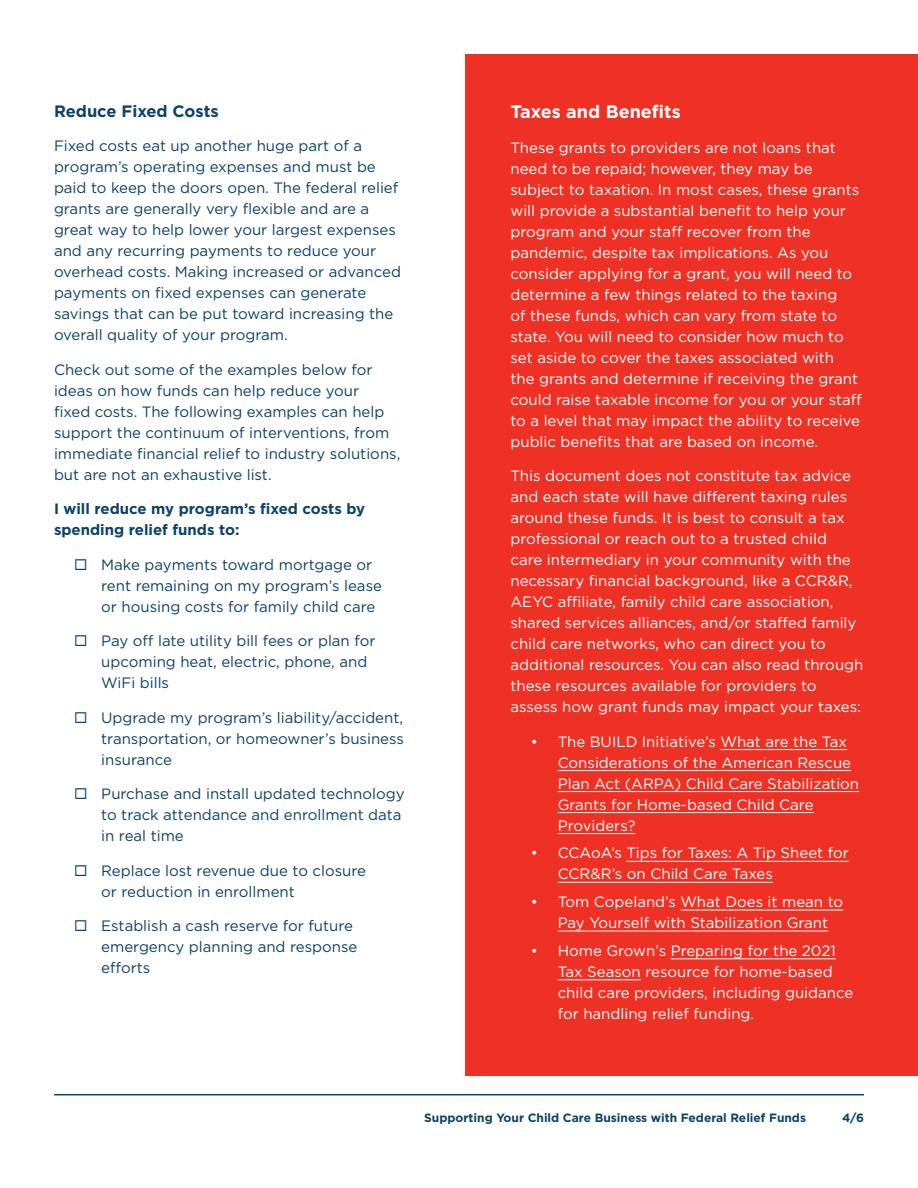
<style>
.page{position:relative;width:918px;height:1188px;background:#fff}
.page>*{position:absolute;margin:0;border:0;box-sizing:border-box;transform-origin:0 0}
.t1{font:700 18px "Gotham";color:#fff}
.t2{font:700 16.5px "Gotham";color:#0c426a}
.t3{font:15px/21px "Gotham";color:#fff}
.t4{font:15px/21px "Gotham";color:#0c426a}
.t5{font:700 15px/21px "Gotham";color:#0c426a}
.t6{font:700 12px "Gotham";color:#0c426a}
</style>
<div class="page">
<div style="left:466px;top:54px;width:452px;height:1022px;background:#ee3124"></div>
<hr style="left:54px;top:1094px;width:810px;height:1px;background:#0c426a">
<hr style="left:721px;top:749px;width:126px;height:1px;background:#fff">
<hr style="left:558px;top:770px;width:293px;height:1px;background:#fff">
<hr style="left:558px;top:791px;width:301px;height:1px;background:#fff">
<hr style="left:558px;top:812px;width:256px;height:1px;background:#fff">
<hr style="left:558px;top:833px;width:77px;height:1px;background:#fff">
<hr style="left:627px;top:861px;width:222px;height:1px;background:#fff">
<hr style="left:558px;top:882px;width:215px;height:1px;background:#fff">
<hr style="left:681px;top:910px;width:162px;height:1px;background:#fff">
<hr style="left:558px;top:931px;width:270px;height:1px;background:#fff">
<hr style="left:671px;top:958px;width:165px;height:1px;background:#fff">
<hr style="left:558px;top:979px;width:83px;height:1px;background:#fff">
<p class="t2" style="left:54px;top:100px;width:166px">Reduce Fixed Costs</p>
<p class="t4" style="left:54px;top:135px;width:349px">Fixed costs eat up another huge part of a program’s operating expenses and must be paid to keep the doors open. The federal relief grants are generally very flexible and are a great way to help lower your largest expenses and any recurring payments to reduce your overhead costs. Making increased or advanced payments on fixed expenses can generate savings that can be put toward increasing the overall quality of your program.</p>
<p class="t4" style="left:54px;top:359px;width:348px">Check out some of the examples below for ideas on how funds can help reduce your<br>fixed costs. The following examples can help support the continuum of interventions, from immediate financial relief to industry solutions, but are not an exhaustive list.</p>
<p class="t5" style="left:54px;top:498px;width:313px">I will reduce my program’s fixed costs by spending relief funds to:</p>
<p class="t4" style="left:101px;top:554px;width:282px">Make payments toward mortgage or rent remaining on my program’s lease or housing costs for family child care</p>
<p class="t4" style="left:101px;top:630px;width:276px">Pay off late utility bill fees or plan for upcoming heat, electric, phone, and<br>WiFi bills</p>
<p class="t4" style="left:101px;top:707px;width:304px;text-align:justify">Upgrade my program’s liability/accident, transportation, or homeowner’s business insurance</p>
<p class="t4" style="left:101px;top:783px;width:305px">Purchase and install updated technology to track attendance and enrollment data in real time</p>
<p class="t4" style="left:101px;top:860px;width:266px">Replace lost revenue due to closure or reduction in enrollment</p>
<p class="t4" style="left:101px;top:915px;width:258px">Establish a cash reserve for future emergency planning and response efforts</p>
<p class="t1" style="left:510px;top:100px;width:172px">Taxes and Benefits</p>
<p class="t3" style="left:510px;top:136px;width:353px">These grants to providers are not loans that need to be repaid; however, they may be subject to taxation. In most cases, these grants will provide a substantial benefit to help your program and your staff recover from the pandemic, despite tax implications. As you consider applying for a grant, you will need to determine a few things related to the taxing<br>of these funds, which can vary from state to state. You will need to consider how much to set aside to cover the taxes associated with the grants and determine if receiving the grant could raise taxable income for you or your staff to a level that may impact the ability to receive public benefits that are based on income.</p>
<p class="t3" style="left:510px;top:465px;width:354px">This document does not constitute tax advice and each state will have different taxing rules around these funds. It is best to consult a tax professional or reach out to a trusted child<br>care intermediary in your community with the necessary financial background, like a CCR&amp;R, AEYC affiliate, family child care association, shared services alliances, and/or staffed family child care networks, who can direct you to additional resources. You can also read through these resources available for providers to assess how grant funds may impact your taxes:</p>
<p class="t3" style="left:558px;top:730px;width:303px;text-indent:-27px">• The BUILD Initiative’s What are the Tax Considerations of the American Rescue Plan Act (ARPA) Child Care Stabilization Grants for Home-based Child Care Providers?</p>
<p class="t3" style="left:558px;top:842px;width:293px;text-indent:-27px">• CCAoA’s Tips for Taxes: A Tip Sheet for<br>CCR&amp;R’s on Child Care Taxes</p>
<p class="t3" style="left:558px;top:891px;width:287px;text-indent:-27px">• Tom Copeland’s What Does it mean to<br>Pay Yourself with Stabilization Grant</p>
<p class="t3" style="left:558px;top:940px;width:297px;text-indent:-27px">• Home Grown’s Preparing for the 2021<br>Tax Season resource for home-based child care providers, including guidance for handling relief funding.</p>
<p class="t6" style="left:424px;top:1110px;width:383px">Supporting Your Child Care Business with Federal Relief Funds</p>
<p class="t6" style="left:842px;top:1110px;width:23px">4/6</p>
</div>
